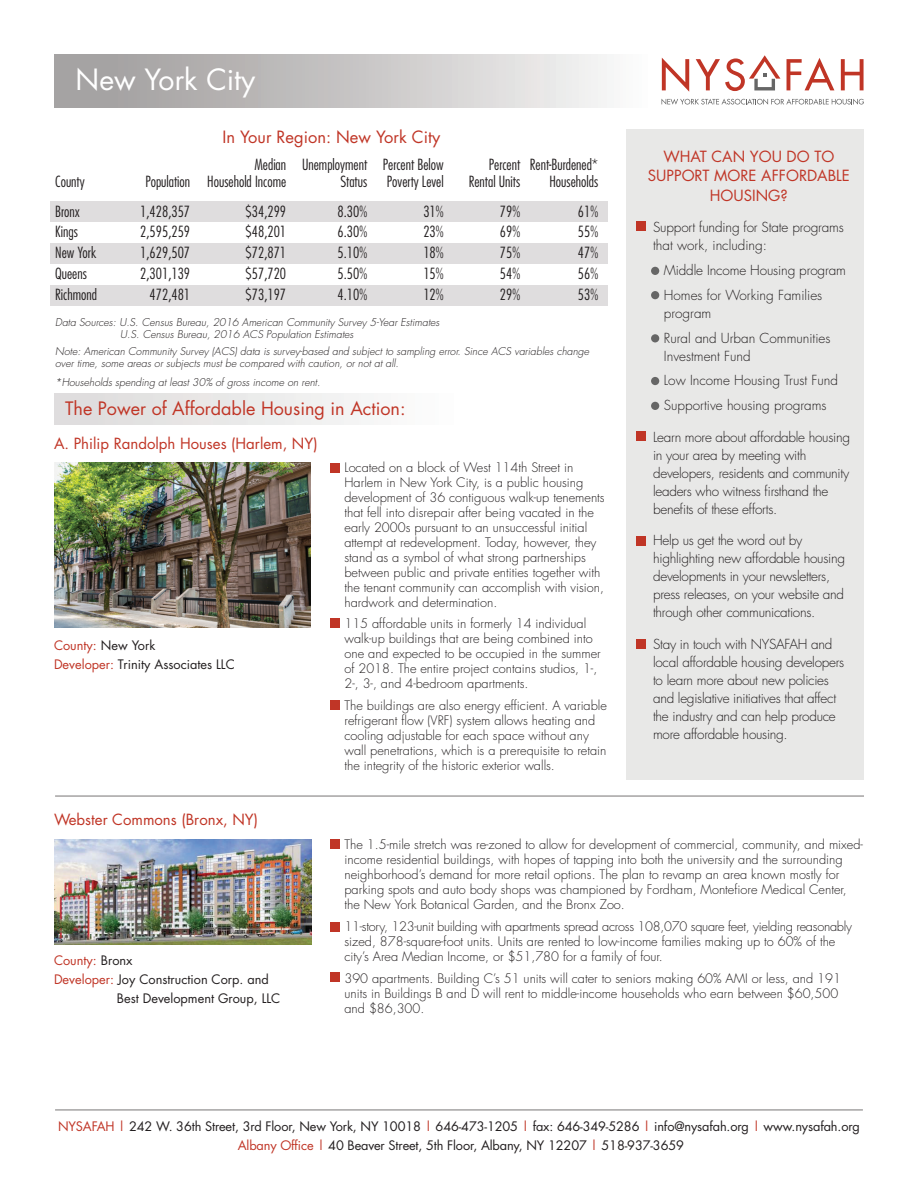
<style>
.page{position:relative;width:918px;height:1188px;background:#fff}
.page>*{position:absolute;margin:0;border:0;box-sizing:border-box;transform-origin:0 0}
.t1{font:28.5px "Futura";color:#fff}
.t2{font:18px "Futura";color:#c03526}
.t3{font:16.5px "Futura";color:#c03526}
.t4{font:300 condensed 15px "Futura";color:#231f20}
.t5{font:15px/19.5px "Futura";color:#c03526;text-align:center}
.t6{font:300 13.5px/18px "Futura";letter-spacing:-.02em;color:#231f20}
.t7{font:300 13.5px/24.8px "Futura";color:#231f20}
.t8{font:300 12.75px/15px "Futura";color:#231f20}
.t9{font:12.75px/19.5px "Futura";letter-spacing:-.01em;color:#231f20;text-align:center}
.t10{font:12.75px "Futura";color:#c03526}
.t11{font:italic 300 10.5px/12px "Futura";color:#231f20}
.s1{color:#c03526}
.s2{color:#231f20}
</style>
<div class="page">
<div style="left:54px;top:394px;width:554px;height:31px;background:linear-gradient(to right,#dedcdc,#fff)"></div>
<div style="left:54px;top:54px;width:810px;height:54px;background:linear-gradient(to right,#a09e9d,#fff)"></div>
<svg style="left:662px;top:58px;width:27px;height:34px"></svg>
<svg style="left:787px;top:58px;width:47px;height:32px"></svg>
<svg style="left:841px;top:59px;width:23px;height:31px"></svg>
<svg style="left:662px;top:99px;width:202px;height:6px"></svg>
<svg style="left:696px;top:55px;width:84px;height:36px"></svg>
<div style="left:50px;top:201px;width:558px;height:21px;background:#dfddde"></div>
<div style="left:50px;top:243px;width:558px;height:21px;background:#dfddde"></div>
<div style="left:50px;top:285px;width:558px;height:21px;background:#dfddde"></div>
<hr style="left:55px;top:1109px;width:808px;height:2px;background:#a5a3a3">
<div style="left:626px;top:130px;width:238px;height:650px;background:#e8e8e7"></div>
<div style="left:637px;top:222px;width:9px;height:9px;background:#c03526"></div>
<div style="left:637px;top:432px;width:9px;height:9px;background:#c03526"></div>
<div style="left:637px;top:536px;width:9px;height:9px;background:#c03526"></div>
<div style="left:637px;top:639px;width:9px;height:9px;background:#c03526"></div>
<div style="left:651px;top:267px;width:8px;height:8px;background:#666;border-radius:50%"></div>
<div style="left:651px;top:291px;width:8px;height:8px;background:#666;border-radius:50%"></div>
<div style="left:651px;top:334px;width:8px;height:8px;background:#666;border-radius:50%"></div>
<div style="left:651px;top:377px;width:8px;height:8px;background:#666;border-radius:50%"></div>
<div style="left:651px;top:402px;width:8px;height:8px;background:#666;border-radius:50%"></div>
<img style="left:54px;top:839px;width:257px;height:106px">
<div style="left:330px;top:463px;width:9px;height:9px;background:#c03526"></div>
<div style="left:330px;top:840px;width:9px;height:9px;background:#c03526"></div>
<div style="left:330px;top:619px;width:9px;height:9px;background:#c03526"></div>
<div style="left:330px;top:701px;width:9px;height:9px;background:#c03526"></div>
<div style="left:330px;top:922px;width:9px;height:10px;background:#c03526"></div>
<div style="left:330px;top:973px;width:9px;height:9px;background:#c03526"></div>
<img style="left:54px;top:463px;width:256px;height:165px">
<hr style="left:55px;top:795px;width:809px;height:2px;background:#a5a3a3">
<h1 class="t1" style="left:76px;top:60px;width:181px">New York City</h1>
<p class="t3" style="left:222px;top:125px;width:219px">In Your Region: New York City</p>
<p class="t4" style="left:255px;top:155px;width:191px">Median Unemployment Percent Below</p>
<p class="t4" style="left:489px;top:155px;width:111px">Percent Rent-Burdened*</p>
<p class="t4" style="left:55px;top:172px;width:31px">County</p>
<p class="t4" style="left:145px;top:172px;width:142px">Population Household Income</p>
<p class="t4" style="left:340px;top:172px;width:28px">Status</p>
<p class="t4" style="left:387px;top:172px;width:58px">Poverty Level</p>
<p class="t4" style="left:469px;top:172px;width:53px">Rental Units</p>
<p class="t4" style="left:549px;top:172px;width:50px">Households</p>
<p class="t4" style="left:55px;top:202px;width:26px">Bronx</p>
<p class="t4" style="left:140px;top:202px;width:51px">1,428,357</p>
<p class="t4" style="left:246px;top:202px;width:42px">$34,299</p>
<p class="t4" style="left:338px;top:202px;width:31px">8.30%</p>
<p class="t4" style="left:423px;top:202px;width:22px">31%</p>
<p class="t4" style="left:500px;top:202px;width:22px">79%</p>
<p class="t4" style="left:578px;top:202px;width:22px">61%</p>
<p class="t4" style="left:55px;top:223px;width:24px">Kings</p>
<p class="t4" style="left:140px;top:223px;width:51px">2,595,259</p>
<p class="t4" style="left:246px;top:223px;width:42px">$48,201</p>
<p class="t4" style="left:338px;top:223px;width:31px">6.30%</p>
<p class="t4" style="left:423px;top:223px;width:22px">23%</p>
<p class="t4" style="left:500px;top:223px;width:22px">69%</p>
<p class="t4" style="left:578px;top:223px;width:22px">55%</p>
<p class="t4" style="left:55px;top:244px;width:43px">New York</p>
<p class="t4" style="left:140px;top:244px;width:51px">1,629,507</p>
<p class="t4" style="left:246px;top:244px;width:42px">$72,871</p>
<p class="t4" style="left:338px;top:244px;width:31px">5.10%</p>
<p class="t4" style="left:423px;top:244px;width:22px">18%</p>
<p class="t4" style="left:500px;top:244px;width:22px">75%</p>
<p class="t4" style="left:578px;top:244px;width:22px">47%</p>
<p class="t4" style="left:55px;top:265px;width:33px">Queens</p>
<p class="t4" style="left:140px;top:265px;width:51px">2,301,139</p>
<p class="t4" style="left:246px;top:265px;width:42px">$57,720</p>
<p class="t4" style="left:338px;top:265px;width:31px">5.50%</p>
<p class="t4" style="left:423px;top:265px;width:22px">15%</p>
<p class="t4" style="left:500px;top:265px;width:22px">54%</p>
<p class="t4" style="left:578px;top:265px;width:22px">56%</p>
<p class="t4" style="left:55px;top:286px;width:43px">Richmond</p>
<p class="t4" style="left:150px;top:286px;width:42px">472,481</p>
<p class="t4" style="left:246px;top:286px;width:42px">$73,197</p>
<p class="t4" style="left:338px;top:286px;width:31px">4.10%</p>
<p class="t4" style="left:423px;top:286px;width:22px">12%</p>
<p class="t4" style="left:500px;top:286px;width:22px">29%</p>
<p class="t4" style="left:578px;top:286px;width:22px">53%</p>
<p class="t11" style="left:120px;top:316px;width:321px;text-indent:-65px">Data Sources: U.S. Census Bureau, 2016 American Community Survey 5-Year Estimates<br>U.S. Census Bureau, 2016 ACS Population Estimates</p>
<p class="t11" style="left:55px;top:346px;width:535px">Note: American Community Survey (ACS) data is survey-based and subject to sampling error. Since ACS variables change over time, some areas or subjects must be compared with caution, or not at all.</p>
<p class="t11" style="left:55px;top:377px;width:267px">*Households spending at least 30% of gross income on rent.</p>
<h2 class="t2" style="left:65px;top:396px;width:342px">The Power of Affordable Housing in Action:</h2>
<p class="t5" style="left:54px;top:434px;width:265px">A. Philip Randolph Houses (Harlem, NY)</p>
<p class="t9" style="left:54px;top:636px;width:182px;line-height:18.8px;text-align:left"><span class="s1">County:</span> New York<br><span class="s1">Developer:</span> Trinity Associates LLC</p>
<p class="t5" style="left:54px;top:809px;width:206px">Webster Commons (Bronx, NY)</p>
<p class="t8" style="left:345px;top:460px;width:262px">Located on a block of West 114th Street in Harlem in New York City, is a public housing development of 36 contiguous walk-up tenements that fell into disrepair after being vacated in the early 2000s pursuant to an unsuccessful initial attempt at redevelopment. Today, however, they stand as a symbol of what strong partnerships between public and private entities together with the tenant community can accomplish with vision, hardwork and determination.</p>
<p class="t8" style="left:345px;top:617px;width:258px">115 affordable units in formerly 14 individual walk-up buildings that are being combined into one and expected to be occupied in the summer of 2018. The entire project contains studios, 1-, 2-, 3-, and 4-bedroom apartments.</p>
<p class="t8" style="left:345px;top:698px;width:264px">The buildings are also energy efficient. A variable refrigerant flow (VRF) system allows heating and cooling adjustable for each space without any wall penetrations, which is a prerequisite to retain the integrity of the historic exterior walls.</p>
<p class="t5" style="left:648px;top:146px;width:204px">WHAT CAN YOU DO TO<br>SUPPORT MORE AFFORDABLE<br>HOUSING?</p>
<p class="t6" style="left:653px;top:219px;width:192px">Support funding for State programs that work, including:</p>
<p class="t6" style="left:664px;top:258px;width:184px;line-height:24.8px">Middle Income Housing program<br>Homes for Working Families</p>
<p class="t7" style="left:664px;top:301px;width:168px">program<br>Rural and Urban Communities</p>
<p class="t7" style="left:664px;top:343px;width:176px">Investment Fund<br>Low Income Housing Trust Fund<br>Supportive housing programs</p>
<p class="t6" style="left:653px;top:428px;width:198px">Learn more about affordable housing in your area by meeting with developers, residents and community leaders who witness firsthand the benefits of these efforts.</p>
<p class="t6" style="left:653px;top:531px;width:193px">Help us get the word out by highlighting new affordable housing developments in your newsletters, press releases, on your website and through other communications.</p>
<p class="t6" style="left:653px;top:635px;width:193px">Stay in touch with NYSAFAH and local affordable housing developers to learn more about new policies and legislative initiatives that affect the industry and can help produce more affordable housing.</p>
<p class="t10" style="left:54px;top:952px;width:80px">County: <span class="s2">Bronx</span></p>
<p class="t9" style="left:54px;top:970px;width:216px"><span class="s1">Developer:</span> Joy Construction Corp. and</p>
<p class="t9" style="left:117px;top:988px;width:165px">Best Development Group, LLC</p>
<p class="t8" style="left:345px;top:837px;width:520px">The 1.5-mile stretch was re-zoned to allow for development of commercial, community, and mixed&shy;income residential buildings, with hopes of tapping into both the university and the surrounding neighborhood’s demand for more retail options. The plan to revamp an area known mostly for parking spots and auto body shops was championed by Fordham, Montefiore Medical Center, the New York Botanical Garden, and the Bronx Zoo.</p>
<p class="t8" style="left:345px;top:919px;width:509px">11-story, 123-unit building with apartments spread across 108,070 square feet, yielding reasonably sized, 878-square-foot units. Units are rented to low-income families making up to 60% of the city’s Area Median Income, or $51,780 for a family of four.</p>
<p class="t8" style="left:345px;top:971px;width:498px">390 apartments. Building C’s 51 units will cater to seniors making 60% AMI or less, and 191 units in Buildings B and D will rent to middle-income households who earn between $60,500 and $86,300.</p>
<p class="t9" style="left:58px;top:1116px;width:803px"><span class="s1">NYSAFAH |</span> 242 W. 36th Street, 3rd Floor, New York, NY 10018 <span class="s1">|</span> 646-473-1205 <span class="s1">|</span> fax: 646-349-5286 <span class="s1">|</span> info@nysafah.org <span class="s1">|</span> www.nysafah.org<br><span class="s1">Albany Office |</span> 40 Beaver Street, 5th Floor, Albany, NY 12207 <span class="s1">|</span> 518-937-3659</p>
</div>
